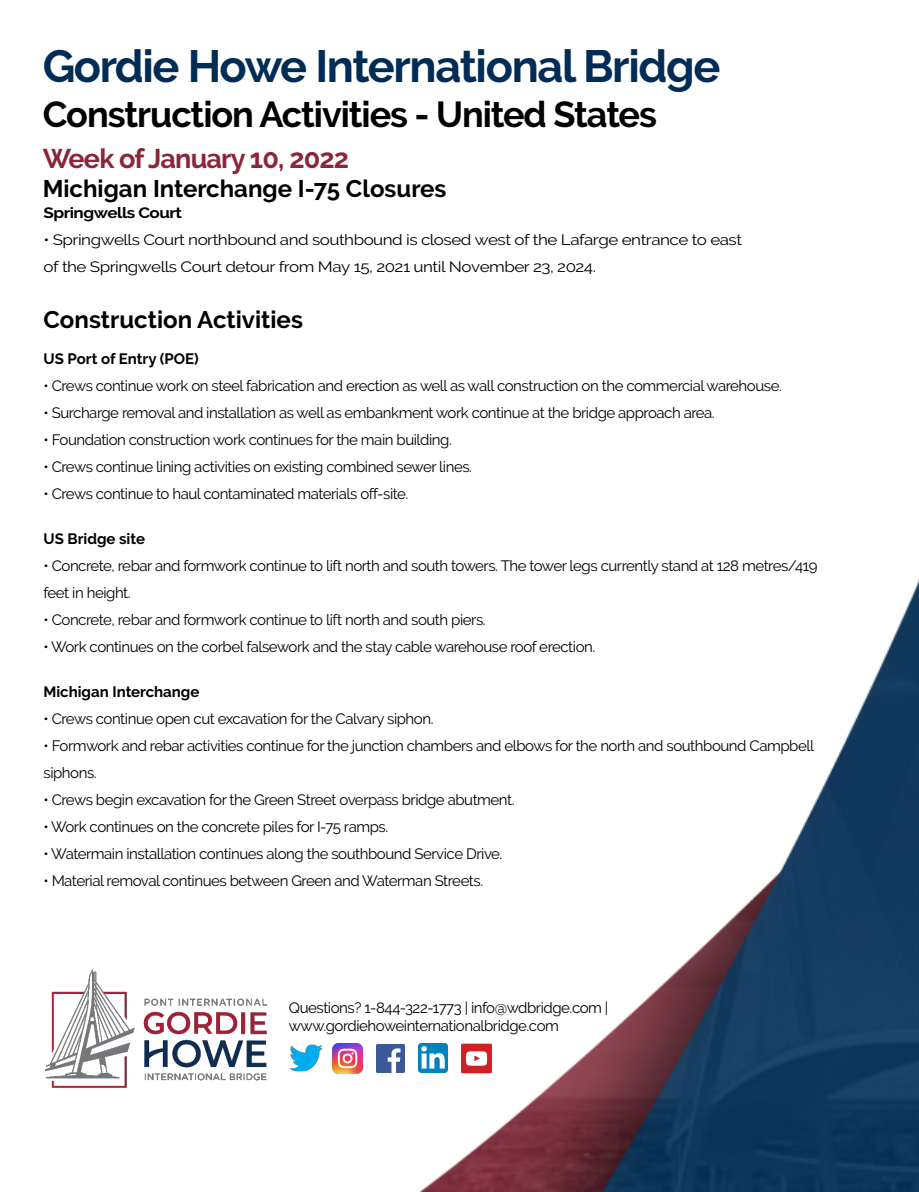
<style>
.page{position:relative;width:919px;height:1192px;background:#fff}
.page>*{position:absolute;margin:0;border:0;box-sizing:border-box;transform-origin:0 0}
.t1{font:700 45px "Raleway";letter-spacing:-.03em;color:#002c55}
.t2{font:700 36px "Raleway";letter-spacing:-.03em;color:#000}
.t3{font:700 27px "Raleway";letter-spacing:-.03em;color:#8b2638}
.t4{font:700 24px "Raleway";color:#000}
.t5{font:15px/27px "Raleway";letter-spacing:-.03em;color:#000}
.t6{font:15px/27px "Raleway";letter-spacing:-.03em;color:#000;scale:1.13 1}
.t7{font:700 15px "Raleway";color:#000}
.t8{font:700 15px "Raleway";letter-spacing:-.03em;color:#000;scale:1.13 1}
</style>
<div class="page">
<img style="left:335px;top:581px;width:583px;height:610px">
<img style="left:289px;top:1044px;width:34px;height:28px">
<img style="left:376px;top:1044px;width:28px;height:28px">
<img style="left:419px;top:1043px;width:29px;height:29px">
<img style="left:460px;top:1042px;width:32px;height:32px">
<img style="left:332px;top:1043px;width:30px;height:30px">
<img style="left:45px;top:969px;width:223px;height:119px">
<h1 class="t1" style="left:43px;top:40px;width:679px">Gordie Howe International Bridge</h1>
<h2 class="t2" style="left:43px;top:93px;width:615px">Construction Activities - United States</h2>
<h3 class="t3" style="left:43px;top:143px;width:308px">Week of January 10, 2022</h3>
<p class="t8" style="left:43px;top:204px;width:124px">Springwells Court</p>
<p class="t6" style="left:43px;top:226px;width:619px">• Springwells Court northbound and southbound is closed west of the Lafarge entrance to east of the Springwells Court detour from May 15, 2021 until November 23, 2024.</p>
<h3 class="t4" style="left:43px;top:306px;width:261px">Construction Activities</h3>
<p class="t7" style="left:43px;top:350px;width:157px">US Port of Entry (POE)</p>
<p class="t5" style="left:43px;top:372px;width:739px">• Crews continue work on steel fabrication and erection as well as wall construction on the commercial warehouse.</p>
<p class="t5" style="left:43px;top:399px;width:672px">• Surcharge removal and installation as well as embankment work continue at the bridge approach area.</p>
<p class="t5" style="left:43px;top:426px;width:410px">• Foundation construction work continues for the main building.</p>
<p class="t5" style="left:43px;top:453px;width:430px">• Crews continue lining activities on existing combined sewer lines.</p>
<p class="t5" style="left:43px;top:480px;width:366px">• Crews continue to haul contaminated materials off-site.</p>
<p class="t7" style="left:43px;top:530px;width:103px">US Bridge site</p>
<p class="t5" style="left:43px;top:552px;width:775px">• Concrete, rebar and formwork continue to lift north and south towers. The tower legs currently stand at 128 metres/419 feet in height.</p>
<p class="t5" style="left:43px;top:606px;width:443px">• Concrete, rebar and formwork continue to lift north and south piers.</p>
<p class="t5" style="left:43px;top:633px;width:553px">• Work continues on the corbel falsework and the stay cable warehouse roof erection.</p>
<p class="t7" style="left:43px;top:683px;width:157px">Michigan Interchange</p>
<p class="t5" style="left:43px;top:705px;width:391px">• Crews continue open cut excavation for the Calvary siphon.</p>
<p class="t5" style="left:43px;top:732px;width:772px">• Formwork and rebar activities continue for the junction chambers and elbows for the north and southbound Campbell siphons.</p>
<p class="t5" style="left:43px;top:786px;width:472px">• Crews begin excavation for the Green Street overpass bridge abutment.</p>
<p class="t5" style="left:43px;top:813px;width:346px">• Work continues on the concrete piles for I-75 ramps.</p>
<p class="t5" style="left:43px;top:840px;width:460px">• Watermain installation continues along the southbound Service Drive.</p>
<p class="t5" style="left:43px;top:867px;width:441px">• Material removal continues between Green and Waterman Streets.</p>
<h3 class="t4" style="left:43px;top:175px;width:405px">Michigan Interchange I-75 Closures</h3>
<p class="t5" style="left:289px;top:998px;width:321px;line-height:18px">Questions? 1-844-322-1773 | info@wdbridge.com | www.gordiehoweinternationalbridge.com</p>
</div>
